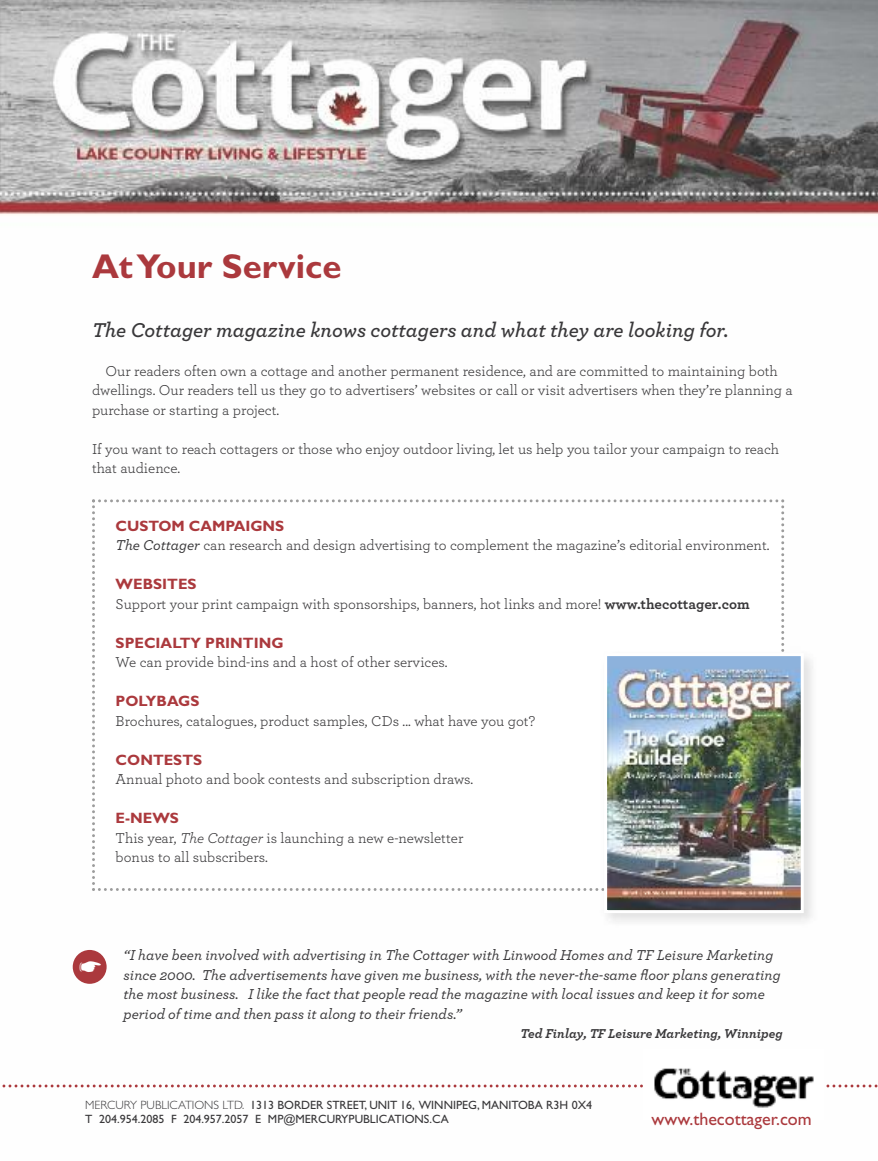
<style>
.page{position:relative;width:878px;height:1161px;background:#fff}
.page>*{position:absolute;margin:0;border:0;box-sizing:border-box;transform-origin:0 0}
.t1{font:700 34.5px "Gill Sans";color:#ab393d}
.t2{font:italic 600 21px "Archer";color:#39383a}
.t3{font:18px "Gill Sans Std";color:#ab393d}
.t4{font:15px/19.5px "Archer";color:#39383a}
.t5{font:italic 500 15px/19.5px "Archer";color:#39383a}
.t6{font:700 15px "Gill Sans";color:#ab393d}
.t7{font:italic 700 13.5px "Archer";color:#39383a}
.t8{font:12px/14.4px "Gill Sans";color:#39383a}
.s1{font-weight:500;font-style:italic}
.s2{font-weight:700}
.s3{font-style:italic}
.s4{font-weight:300}
</style>
<div class="page">
<img style="left:0;top:0;width:878px;height:984px">
<svg style="left:2px;top:1084px;width:876px;height:4px"></svg>
<div style="left:642px;top:1049px;width:181px;height:71px;background:#fff"></div>
<img style="left:654px;top:1068px;width:160px;height:40px">
<div style="left:73px;top:950px;width:34px;height:34px;background:#ab393d;border-radius:50%"></div>
<svg style="left:92px;top:499px;width:692px;height:392px"></svg>
<img style="left:597px;top:646px;width:226px;height:287px">
<img style="left:608px;top:657px;width:191px;height:252px">
<div style="left:604px;top:653px;width:199px;height:260px;border:3px solid #fff"></div>
<h1 class="t1" style="left:92px;top:253px;width:251px">AtYour Service</h1>
<h2 class="t2" style="left:92px;top:323px;width:638px">The Cottager magazine knows cottagers and what they are looking for.</h2>
<p class="t4" style="left:92px;top:362px;width:702px;text-indent:13px">Our readers often own a cottage and another permanent residence, and are committed to maintaining both dwellings. Our readers tell us they go to advertisers’ websites or call or visit advertisers when they’re planning a purchase or starting a project.</p>
<p class="t4" style="left:92px;top:440px;width:688px">If you want to reach cottagers or those who enjoy outdoor living, let us help you tailor your campaign to reach that audience.</p>
<p class="t6" style="left:116px;top:520px;width:170px">CUSTOM CAMPAIGNS</p>
<p class="t4" style="left:116px;top:537px;width:655px"><span class="s1">The Cottager</span> can research and design advertising to complement the magazine’s editorial environment.</p>
<p class="t6" style="left:116px;top:578px;width:82px">WEBSITES</p>
<p class="t4" style="left:116px;top:595px;width:635px">Support your print campaign with sponsorships, banners, hot links and more! <span class="s2">www.thecottager.com</span></p>
<p class="t6" style="left:116px;top:637px;width:169px">SPECIALTY PRINTING</p>
<p class="t4" style="left:116px;top:654px;width:333px">We can provide bind-ins and a host of other services.</p>
<p class="t6" style="left:116px;top:695px;width:85px">POLYBAGS</p>
<p class="t4" style="left:116px;top:712px;width:421px">Brochures, catalogues, product samples, CDs ... what have you got?</p>
<p class="t6" style="left:116px;top:754px;width:88px">CONTESTS</p>
<p class="t4" style="left:116px;top:771px;width:359px">Annual photo and book contests and subscription draws.</p>
<p class="t6" style="left:116px;top:812px;width:65px">E-NEWS</p>
<p class="t4" style="left:116px;top:829px;width:349px">This year, <span class="s3">The Cottager</span> is launching a new e-newsletter bonus to all subscribers.</p>
<p class="t5" style="left:124px;top:947px;width:658px">“I have been involved with advertising in The Cottager with Linwood Homes and TF Leisure Marketing since 2000. The advertisements have given me business, with the never-the-same floor plans generating the most business. I like the fact that people read the magazine with local issues and keep it for some period of time and then pass it along to their friends.”</p>
<p class="t7" style="left:520px;top:1029px;width:264px">Ted Finlay, TF Leisure Marketing, Winnipeg</p>
<p class="t8" style="left:85px;top:1099px;width:508px"><span class="s4">MERCURY PUBLICATIONS LTD.</span> 1313 BORDER STREET, UNIT 16, WINNIPEG, MANITOBA R3H 0X4<br>T 204.954.2085 F 204.957.2057 E MP@MERCURYPUBLICATIONS.CA</p>
<p class="t3" style="left:651px;top:1112px;width:162px">www.thecottager.com</p>
</div>
